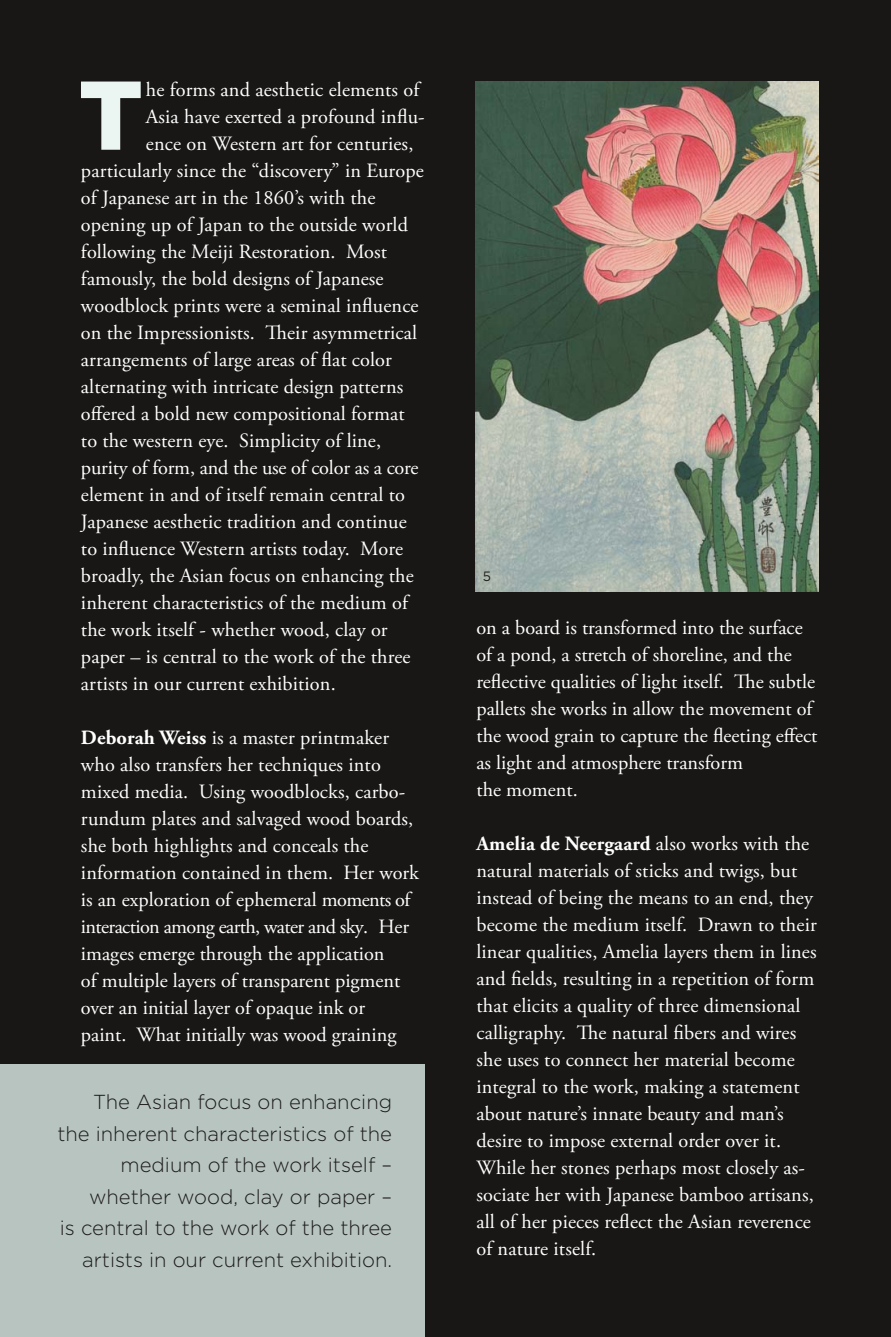
<style>
.page{position:relative;width:891px;height:1337px;background:#fff}
.page>*{position:absolute;margin:0;border:0;box-sizing:border-box;transform-origin:0 0}
.t1{font:900 97.42px "Gotham";color:#ebf5f2}
.t2{font:20.25px/27px "Adobe Garamond Pro";letter-spacing:.005em;color:#fff}
.t3{font:300 20.25px/31.5px "Gotham";color:#1c1b1a;text-align:right}
.t4{font:13.5px "Gotham";color:#1c1b1a}
.s1{font-weight:700}
</style>
<div class="page">
<div style="left:0;top:0;width:891px;height:1336px;background:#181715"></div>
<div style="left:0;top:1064px;width:425px;height:272px;background:#b8c4c0"></div>
<img style="left:475px;top:81px;width:343px;height:510px">
<h1 class="t1" style="left:79px;top:48px;width:66px">T</h1>
<p class="t2" style="left:146px;top:76px;width:275px">he forms and aesthetic elements of</p>
<p class="t2" style="left:146px;top:103px;width:280px">Asia have exerted a profound influ-</p>
<p class="t2" style="left:146px;top:130px;width:269px">ence on Western art for centuries,</p>
<p class="t2" style="left:81px;top:157px;width:344px">particularly since the “discovery” in Europe</p>
<p class="t2" style="left:81px;top:184px;width:296px">of Japanese art in the 1860’s with the</p>
<p class="t2" style="left:81px;top:211px;width:329px">opening up of Japan to the outside world</p>
<p class="t2" style="left:81px;top:238px;width:308px">following the Meiji Restoration. Most</p>
<p class="t2" style="left:81px;top:265px;width:304px">famously, the bold designs of Japanese</p>
<p class="t2" style="left:81px;top:292px;width:339px">woodblock prints were a seminal influence</p>
<p class="t2" style="left:81px;top:319px;width:338px">on the Impressionists. Their asymmetrical</p>
<p class="t2" style="left:81px;top:346px;width:313px">arrangements of large areas of flat color</p>
<p class="t2" style="left:81px;top:373px;width:324px">alternating with intricate design patterns</p>
<p class="t2" style="left:81px;top:400px;width:325px">offered a bold new compositional format</p>
<p class="t2" style="left:81px;top:427px;width:302px">to the western eye. Simplicity of line,</p>
<p class="t2" style="left:81px;top:454px;width:339px">purity of form, and the use of color as a core</p>
<p class="t2" style="left:81px;top:481px;width:326px">element in and of itself remain central to</p>
<p class="t2" style="left:81px;top:508px;width:327px">Japanese aesthetic tradition and continue</p>
<p class="t2" style="left:81px;top:535px;width:324px">to influence Western artists today. More</p>
<p class="t2" style="left:81px;top:562px;width:334px">broadly, the Asian focus on enhancing the</p>
<p class="t2" style="left:81px;top:589px;width:328px">inherent characteristics of the medium of</p>
<p class="t2" style="left:81px;top:616px;width:308px">the work itself - whether wood, clay or</p>
<p class="t2" style="left:81px;top:643px;width:331px">paper – is central to the work of the three</p>
<p class="t2" style="left:81px;top:670px;width:256px">artists in our current exhibition.</p>
<p class="t2" style="left:81px;top:724px;width:339px"><span class="s1">Deborah Weiss</span> is a master printmaker who also transfers her techniques into mixed media. Using woodblocks, carbo&shy;rundum plates and salvaged wood boards, she both highlights and conceals the information contained in them. Her work is an exploration of ephemeral moments of interaction among earth, water and sky. Her images emerge through the application<br>of multiple layers of transparent pigment over an initial layer of opaque ink or<br>paint. What initially was wood graining</p>
<p class="t3" style="left:57px;top:1085px;width:336px">The Asian focus on enhancing the inherent characteristics of the medium of the work itself – whether wood, clay or paper –<br>is central to the work of the three artists in our current exhibition.</p>
<p class="t4" style="left:483px;top:568px;width:10px">5</p>
<p class="t2" style="left:476px;top:614px;width:342px">on a board is transformed into the surface of a pond, a stretch of shoreline, and the reflective qualities of light itself. The subtle pallets she works in allow the movement of the wood grain to capture the fleeting effect as light and atmosphere transform<br>the moment.</p>
<p class="t2" style="left:476px;top:830px;width:342px"><span class="s1">Amelia de Neergaard</span> also works with the natural materials of sticks and twigs, but instead of being the means to an end, they become the medium itself. Drawn to their linear qualities, Amelia layers them in lines and fields, resulting in a repetition of form that elicits a quality of three dimensional calligraphy. The natural fibers and wires she uses to connect her material become integral to the work, making a statement about nature’s innate beauty and man’s desire to impose external order over it.<br>While her stones perhaps most closely as&shy;sociate her with Japanese bamboo artisans, all of her pieces reflect the Asian reverence of nature itself.</p>
</div>
